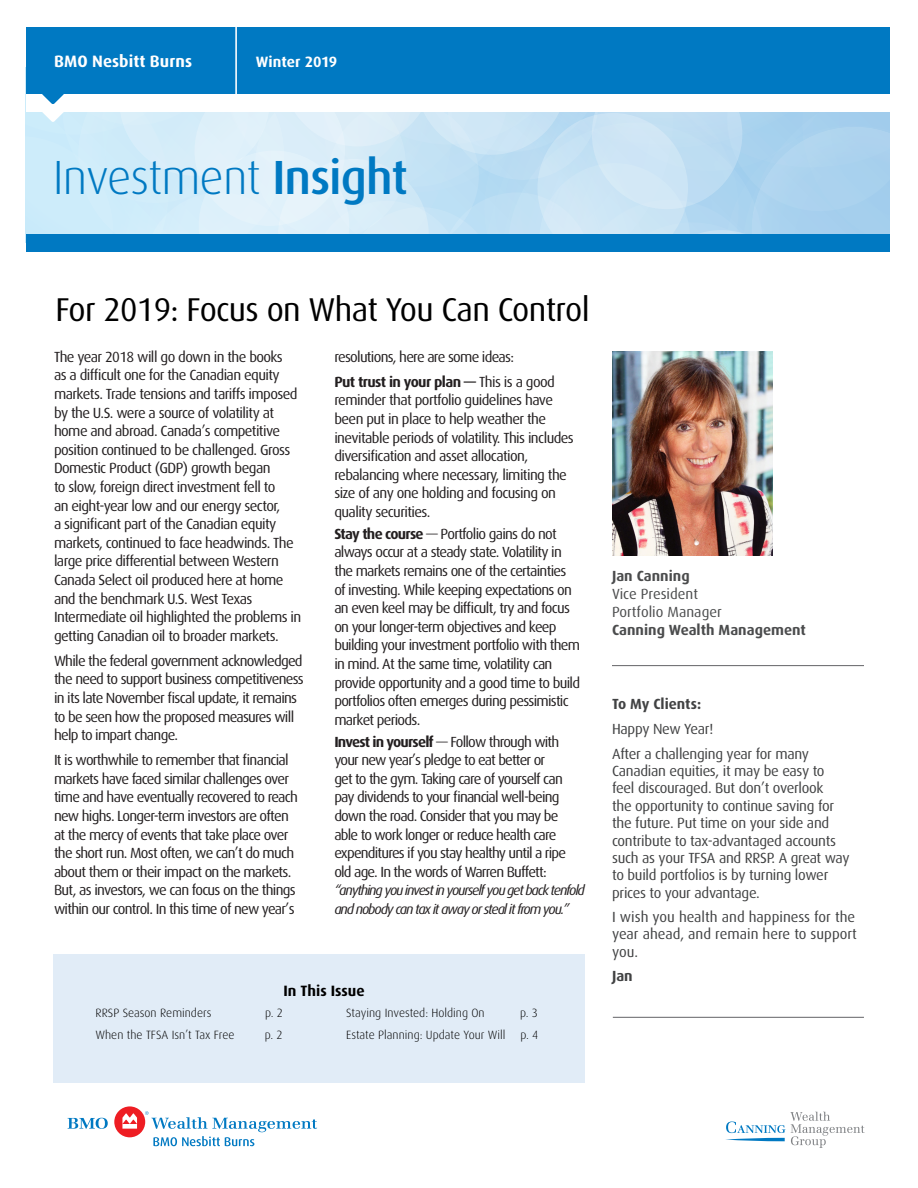
<style>
.page{position:relative;width:918px;height:1188px;background:#fff}
.page>*{position:absolute;margin:0;border:0;box-sizing:border-box;transform-origin:0 0}
.Cover_Title{font:300 48px "Dax";letter-spacing:-.02em;color:#0079c2}
.Section_Headline{font:33px "Dax";letter-spacing:-.02em;color:#000}
.Line_of_Business{font:700 16.5px "Dax";letter-spacing:.005em;color:#fff}
.Table_Title__centere{font:700 15px "Dax";color:#000}
.Product_Name{font:700 15px "Dax";color:#fff}
.Body_Copy{font:14.7px/18.6px "Dax";letter-spacing:-.05em;color:#231f20}
.Body_Copy-2{font:14.7px/17.4px "Dax";letter-spacing:-.02em;color:#414243}
.t1{font:700 14.7px "Dax";color:#4b4c4d}
.t2{font:14.7px "Dax";color:#4b4c4d}
.t3{font:700 14.7px "Dax";color:#414243}
.Body_Copy-3{font:italic 13.8px/18.6px "Dax";letter-spacing:-.08em;color:#231f20}
.Body_Copy-4{font:300 12px "Dax";color:#000}
.s1{font-weight:500}
.s2{font-weight:700}
</style>
<div class="page">
<div style="left:26px;top:234px;width:864px;height:18px;background:#0079c2"></div>
<div style="left:26px;top:27px;width:864px;height:67px;background:#0079c2"></div>
<svg style="left:26px;top:68px;width:864px;height:166px"></svg>
<svg style="left:68px;top:1118px;width:40px;height:11px"></svg>
<div style="left:114px;top:1106px;width:31px;height:31px;background:#ee1d23;border-radius:50%"></div>
<svg style="left:122px;top:1113px;width:15px;height:16px"></svg>
<svg style="left:145px;top:1111px;width:172px;height:35px"></svg>
<hr style="left:236px;top:27px;width:1px;height:67px;background:#fff">
<div style="left:53px;top:955px;width:531px;height:128px;background:#e1ecf7"></div>
<hr style="left:613px;top:1017px;width:251px;height:1px;background:#636366">
<hr style="left:612px;top:665px;width:252px;height:1px;background:#636366">
<img style="left:612px;top:351px;width:161px;height:205px">
<svg style="left:726px;top:1112px;width:139px;height:36px"></svg>
<p class="Line_of_Business" style="left:54px;top:52px;width:139px">BMO Nesbitt Burns</p>
<p class="Product_Name" style="left:256px;top:53px;width:83px">Winter 2019</p>
<p class="Cover_Title" style="left:53px;top:151px;width:357px">Investment <span class="s1">Insight</span></p>
<p class="Section_Headline" style="left:55px;top:292px;width:536px">For 2019: Focus on What You Can Control</p>
<p class="Body_Copy" style="left:54px;top:347px;width:249px">The year 2018 will go down in the books<br>as a difficult one for the Canadian equity markets. Trade tensions and tariffs imposed by the U.S. were a source of volatility at home and abroad. Canada’s competitive position continued to be challenged. Gross Domestic Product (GDP) growth began<br>to slow, foreign direct investment fell to<br>an eight-year low and our energy sector,<br>a significant part of the Canadian equity markets, continued to face headwinds. The large price differential between Western Canada Select oil produced here at home and the benchmark U.S. West Texas Intermediate oil highlighted the problems in getting Canadian oil to broader markets.</p>
<p class="Body_Copy" style="left:54px;top:652px;width:251px">While the federal government acknowledged the need to support business competitiveness in its late November fiscal update, it remains to be seen how the proposed measures will help to impart change.</p>
<p class="Body_Copy" style="left:54px;top:751px;width:246px">It is worthwhile to remember that financial markets have faced similar challenges over time and have eventually recovered to reach new highs. Longer-term investors are often at the mercy of events that take place over the short run. Most often, we can’t do much about them or their impact on the markets.<br>But, as investors, we can focus on the things within our control. In this time of new year’s</p>
<p class="Body_Copy" style="left:334px;top:347px;width:181px">resolutions, here are some ideas:</p>
<p class="Body_Copy" style="left:334px;top:373px;width:241px"><span class="s2">Put trust in your plan —</span> This is a good reminder that portfolio guidelines have been put in place to help weather the inevitable periods of volatility. This includes diversification and asset allocation, rebalancing where necessary, limiting the size of any one holding and focusing on quality securities.</p>
<p class="Body_Copy" style="left:334px;top:525px;width:247px"><span class="s2">Stay the course</span> — Portfolio gains do not always occur at a steady state. Volatility in the markets remains one of the certainties of investing. While keeping expectations on an even keel may be difficult, try and focus on your longer-term objectives and keep building your investment portfolio with them in mind. At the same time, volatility can provide opportunity and a good time to build portfolios often emerges during pessimistic market periods.</p>
<p class="Body_Copy" style="left:334px;top:732px;width:233px"><span class="s2">Invest in yourself</span> — Follow through with your new year’s pledge to eat better or get to the gym. Taking care of yourself can pay dividends to your financial well-being down the road. Consider that you may be able to work longer or reduce health care expenditures if you stay healthy until a ripe old age. In the words of Warren Buffett:</p>
<p class="Body_Copy-3" style="left:334px;top:882px;width:252px">“anything you invest in yourself you get back tenfold and nobody can tax it away or steal it from you.”</p>
<p class="Table_Title__centere" style="left:283px;top:982px;width:83px">In This Issue</p>
<p class="Body_Copy-4" style="left:96px;top:1006px;width:117px">RRSP Season Reminders</p>
<p class="Body_Copy-4" style="left:265px;top:1006px;width:19px">p. 2</p>
<p class="Body_Copy-4" style="left:346px;top:1006px;width:140px">Staying Invested: Holding On</p>
<p class="Body_Copy-4" style="left:520px;top:1006px;width:19px">p. 3</p>
<p class="Body_Copy-4" style="left:96px;top:1028px;width:141px">When the TFSA Isn’t Tax Free</p>
<p class="Body_Copy-4" style="left:265px;top:1028px;width:19px">p. 2</p>
<p class="Body_Copy-4" style="left:346px;top:1028px;width:194px">Estate Planning: Update Your Will p. 4</p>
<p class="t1" style="left:612px;top:567px;width:79px">Jan Canning</p>
<p class="t2" style="left:612px;top:585px;width:88px">Vice President</p>
<p class="t2" style="left:612px;top:603px;width:111px">Portfolio Manager</p>
<p class="t1" style="left:612px;top:621px;width:195px">Canning Wealth Management</p>
<p class="t3" style="left:612px;top:695px;width:91px">To My Clients:</p>
<p class="Body_Copy-2" style="left:612px;top:721px;width:103px">Happy New Year!</p>
<p class="Body_Copy-2" style="left:612px;top:745px;width:239px">After a challenging year for many Canadian equities, it may be easy to feel discouraged. But don’t overlook<br>the opportunity to continue saving for the future. Put time on your side and contribute to tax-advantaged accounts such as your TFSA and RRSP. A great way to build portfolios is by turning lower prices to your advantage.</p>
<p class="Body_Copy-2" style="left:612px;top:908px;width:246px;text-align:justify">I wish you health and happiness for the year ahead, and remain here to support you.</p>
<p class="t3" style="left:612px;top:967px;width:22px">Jan</p>
</div>
